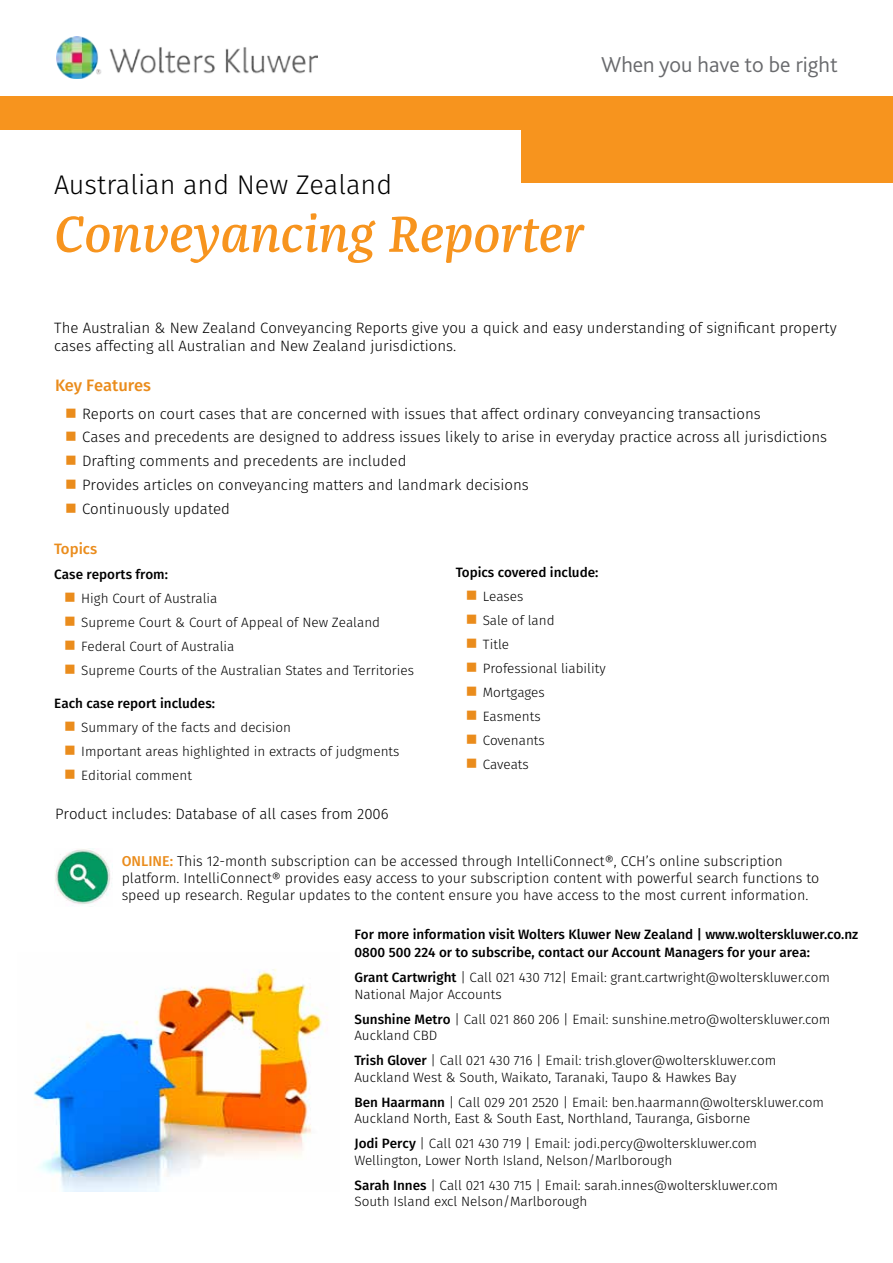
<style>
.page{position:relative;width:893px;height:1263px;background:#fff}
.page>*{position:absolute;margin:0;border:0;box-sizing:border-box;transform-origin:0 0}
.t1{font:italic 500 52.5px "Franziska Pro";color:#f7941e}
.t2{font:300 27px "Fira Sans";color:#000}
.t3{font:300 22.5px "Bliss 2";color:#696a6d}
.t4{font:500 16.5px "Fira Sans";color:#ea8c1c}
.t5{font:300 15px/23.7px "Fira Sans";color:#000}
.t6{font:500 15px "Fira Sans";color:#ea8c1c}
.t7{font:300 14.25px/17.1px "Fira Sans";color:#000}
.t8{font:300 13.5px/24px "Fira Sans";color:#000}
.t9{font:500 13.5px/18px "Fira Sans";color:#000}
.s1{font-weight:500;color:#ea8c1c}
.s2{font-weight:500}
</style>
<div class="page">
<img style="left:54px;top:848px;width:56px;height:58px">
<img style="left:57px;top:36px;width:260px;height:42px">
<div style="left:0;top:96px;width:893px;height:34px;background:#f7941e"></div>
<div style="left:521px;top:130px;width:372px;height:53px;background:#f7941e"></div>
<img style="left:33px;top:969px;width:295px;height:223px">
<h3 class="t3" style="left:601px;top:50px;width:238px">When you have to be right</h3>
<h2 class="t2" style="left:54px;top:166px;width:340px">Australian and New Zealand</h2>
<h1 class="t1" style="left:54px;top:201px;width:531px">Conveyancing Reporter</h1>
<p class="t5" style="left:54px;top:319px;width:784px;line-height:18px">The Australian &amp; New Zealand Conveyancing Reports give you a quick and easy understanding of significant property cases affecting all Australian and New Zealand jurisdictions.</p>
<p class="t4" style="left:55px;top:372px;width:98px">Key Features</p>
<p class="t5" style="left:82px;top:402px;width:746px">Reports on court cases that are concerned with issues that affect ordinary conveyancing transactions<br>Cases and precedents are designed to address issues likely to arise in everyday practice across all jurisdictions Drafting comments and precedents are included<br>Provides articles on conveyancing matters and landmark decisions<br>Continuously updated</p>
<p class="t6" style="left:54px;top:536px;width:44px">Topics</p>
<p class="t9" style="left:54px;top:564px;width:115px">Case reports from:</p>
<p class="t8" style="left:81px;top:586px;width:334px">High Court of Australia<br>Supreme Court &amp; Court of Appeal of New Zealand Federal Court of Australia<br>Supreme Courts of the Australian States and Territories</p>
<p class="t9" style="left:54px;top:693px;width:162px">Each case report includes:</p>
<p class="t8" style="left:81px;top:715px;width:320px">Summary of the facts and decision<br>Important areas highlighted in extracts of judgments<br>Editorial comment</p>
<p class="t5" style="left:55px;top:802px;width:335px">Product includes: Database of all cases from 2006</p>
<p class="t9" style="left:456px;top:563px;width:144px">Topics covered include:</p>
<p class="t8" style="left:483px;top:584px;width:124px">Leases<br>Sale of land<br>Title<br>Professional liability<br>Mortgages<br>Easments<br>Covenants<br>Caveats</p>
<p class="t7" style="left:122px;top:853px;width:699px"><span class="s1">ONLINE:</span> This 12-month subscription can be accessed through IntelliConnect®, CCH’s online subscription platform. IntelliConnect® provides easy access to your subscription content with powerful search functions to speed up research. Regular updates to the content ensure you have access to the most current information.</p>
<p class="t9" style="left:354px;top:925px;width:505px">For more information visit Wolters Kluwer New Zealand | www.wolterskluwer.co.nz<br>0800 500 224 or to subscribe, contact our Account Managers for your area:</p>
<p class="t8" style="left:354px;top:969px;width:477px;line-height:16.5px"><span class="s2">Grant Cartwright</span> | Call 021 430 712| Email: grant.cartwright@wolterskluwer.com<br>National Major Accounts</p>
<p class="t8" style="left:354px;top:1010px;width:477px;line-height:16.5px"><span class="s2">Sunshine Metro</span> | Call 021 860 206 | Email: sunshine.metro@wolterskluwer.com<br>Auckland CBD</p>
<p class="t8" style="left:354px;top:1052px;width:423px;line-height:16.5px"><span class="s2">Trish Glover</span> | Call 021 430 716 | Email: trish.glover@wolterskluwer.com<br>Auckland West &amp; South, Waikato, Taranaki, Taupo &amp; Hawkes Bay</p>
<p class="t8" style="left:354px;top:1093px;width:471px;line-height:16.5px"><span class="s2">Ben Haarmann</span> | Call 029 201 2520 | Email: ben.haarmann@wolterskluwer.com<br>Auckland North, East &amp; South East, Northland, Tauranga, Gisborne</p>
<p class="t8" style="left:354px;top:1135px;width:404px;line-height:16.5px"><span class="s2">Jodi Percy</span> | Call 021 430 719 | Email: jodi.percy@wolterskluwer.com<br>Wellington, Lower North Island, Nelson/Marlborough</p>
<p class="t8" style="left:354px;top:1176px;width:425px;line-height:16.5px"><span class="s2">Sarah Innes</span> | Call 021 430 715 | Email: sarah.innes@wolterskluwer.com<br>South Island excl Nelson/Marlborough</p>
</div>
